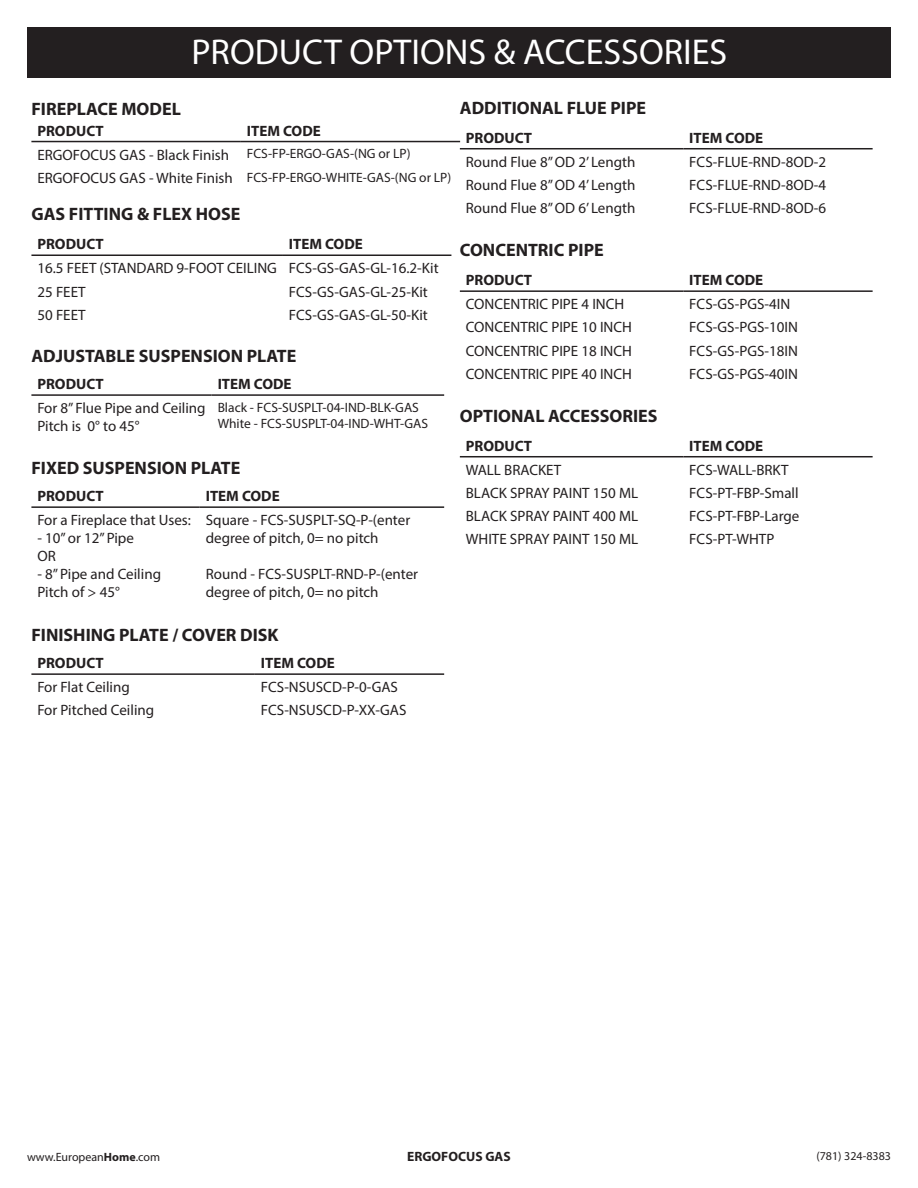
<style>
.page{position:relative;width:918px;height:1188px;background:#fff}
.page>*{position:absolute;margin:0;border:0;box-sizing:border-box;transform-origin:0 0}
.t1{font:36px "Myriad Pro";color:#fff}
.t2{font:700 18px "Myriad Pro";color:#231f20}
.t3{font:15px/18px "Myriad Pro";color:#231f20}
.t4{font:700 15px "Myriad Pro";color:#231f20}
.t5{font:13.5px "Myriad Pro";color:#231f20}
.t6{font:700 13.5px "Myriad Pro";color:#231f20}
.t7{font:12px "Myriad Pro";color:#231f20}
.s1{font-weight:700}
</style>
<div class="page">
<div style="left:27px;top:27px;width:864px;height:51px;background:#231f20"></div>
<hr style="left:31px;top:141px;width:210px;height:1px;background:#231f20">
<hr style="left:241px;top:141px;width:219px;height:1px;background:#231f20">
<hr style="left:31px;top:506px;width:169px;height:2px;background:#231f20">
<hr style="left:200px;top:506px;width:244px;height:2px;background:#231f20">
<hr style="left:31px;top:673px;width:224px;height:2px;background:#231f20">
<hr style="left:255px;top:673px;width:189px;height:2px;background:#231f20">
<hr style="left:460px;top:148px;width:223px;height:1px;background:#231f20">
<hr style="left:683px;top:148px;width:190px;height:1px;background:#231f20">
<hr style="left:460px;top:456px;width:223px;height:1px;background:#231f20">
<hr style="left:683px;top:456px;width:190px;height:1px;background:#231f20">
<hr style="left:460px;top:290px;width:223px;height:2px;background:#231f20">
<hr style="left:683px;top:290px;width:190px;height:2px;background:#231f20">
<hr style="left:31px;top:255px;width:252px;height:1px;background:#231f20">
<hr style="left:283px;top:255px;width:168px;height:1px;background:#231f20">
<hr style="left:31px;top:394px;width:181px;height:2px;background:#231f20">
<hr style="left:212px;top:394px;width:232px;height:2px;background:#231f20">
<h1 class="t1" style="left:191px;top:29px;width:537px">PRODUCT OPTIONS &amp; ACCESSORIES</h1>
<p class="t2" style="left:31px;top:98px;width:151px">FIREPLACE MODEL</p>
<p class="t2" style="left:460px;top:96px;width:188px">ADDITIONAL FLUE PIPE</p>
<p class="t4" style="left:37px;top:121px;width:68px">PRODUCT</p>
<p class="t4" style="left:247px;top:121px;width:75px">ITEM CODE</p>
<p class="t3" style="left:37px;top:145px;width:193px">ERGOFOCUS GAS - Black Finish</p>
<p class="t5" style="left:247px;top:146px;width:165px">FCS-FP-ERGO-GAS-(NG or LP)</p>
<p class="t3" style="left:37px;top:169px;width:197px">ERGOFOCUS GAS - White Finish</p>
<p class="t5" style="left:247px;top:169px;width:206px">FCS-FP-ERGO-WHITE-GAS-(NG or LP)</p>
<p class="t2" style="left:31px;top:203px;width:211px">GAS FITTING &amp; FLEX HOSE</p>
<p class="t4" style="left:37px;top:234px;width:68px">PRODUCT</p>
<p class="t4" style="left:289px;top:234px;width:75px">ITEM CODE</p>
<p class="t3" style="left:37px;top:259px;width:241px">16.5 FEET (STANDARD 9-FOOT CEILING</p>
<p class="t3" style="left:289px;top:259px;width:151px">FCS-GS-GAS-GL-16.2-Kit</p>
<p class="t3" style="left:37px;top:282px;width:50px">25 FEET</p>
<p class="t3" style="left:289px;top:282px;width:140px">FCS-GS-GAS-GL-25-Kit</p>
<p class="t3" style="left:37px;top:305px;width:50px">50 FEET</p>
<p class="t3" style="left:289px;top:305px;width:140px">FCS-GS-GAS-GL-50-Kit</p>
<p class="t2" style="left:31px;top:344px;width:266px">ADJUSTABLE SUSPENSION PLATE</p>
<p class="t4" style="left:37px;top:374px;width:68px">PRODUCT</p>
<p class="t4" style="left:218px;top:374px;width:75px">ITEM CODE</p>
<p class="t3" style="left:37px;top:399px;width:170px">For 8” Flue Pipe and Ceiling</p>
<p class="t3" style="left:37px;top:417px;width:104px">Pitch is 0° to 45°</p>
<p class="t5" style="left:218px;top:399px;width:203px">Black - FCS-SUSPLT-04-IND-BLK-GAS</p>
<p class="t5" style="left:218px;top:415px;width:212px">White - FCS-SUSPLT-04-IND-WHT-GAS</p>
<p class="t2" style="left:31px;top:456px;width:210px">FIXED SUSPENSION PLATE</p>
<p class="t4" style="left:37px;top:486px;width:68px">PRODUCT</p>
<p class="t4" style="left:206px;top:486px;width:75px">ITEM CODE</p>
<p class="t3" style="left:37px;top:511px;width:155px">For a Fireplace that Uses:</p>
<p class="t3" style="left:37px;top:529px;width:98px">- 10” or 12” Pipe</p>
<p class="t3" style="left:37px;top:547px;width:20px">OR</p>
<p class="t3" style="left:37px;top:565px;width:125px">- 8” Pipe and Ceiling<br>Pitch of &gt; 45°</p>
<p class="t3" style="left:206px;top:511px;width:206px">Square - FCS-SUSPLT-SQ-P-(enter degree of pitch, 0= no pitch</p>
<p class="t3" style="left:206px;top:565px;width:214px">Round - FCS-SUSPLT-RND-P-(enter degree of pitch, 0= no pitch</p>
<p class="t4" style="left:466px;top:128px;width:68px">PRODUCT</p>
<p class="t4" style="left:689px;top:128px;width:75px">ITEM CODE</p>
<p class="t3" style="left:466px;top:152px;width:171px">Round Flue 8” OD 2’ Length</p>
<p class="t3" style="left:689px;top:152px;width:138px">FCS-FLUE-RND-8OD-2</p>
<p class="t3" style="left:466px;top:176px;width:171px">Round Flue 8” OD 4’ Length</p>
<p class="t3" style="left:689px;top:176px;width:138px">FCS-FLUE-RND-8OD-4</p>
<p class="t3" style="left:466px;top:199px;width:171px">Round Flue 8” OD 6’ Length</p>
<p class="t3" style="left:689px;top:199px;width:138px">FCS-FLUE-RND-8OD-6</p>
<p class="t2" style="left:460px;top:239px;width:145px">CONCENTRIC PIPE</p>
<p class="t4" style="left:466px;top:270px;width:68px">PRODUCT</p>
<p class="t4" style="left:689px;top:270px;width:75px">ITEM CODE</p>
<p class="t3" style="left:466px;top:295px;width:160px">CONCENTRIC PIPE 4 INCH</p>
<p class="t3" style="left:689px;top:295px;width:102px">FCS-GS-PGS-4IN</p>
<p class="t3" style="left:466px;top:318px;width:168px">CONCENTRIC PIPE 10 INCH</p>
<p class="t3" style="left:689px;top:318px;width:110px">FCS-GS-PGS-10IN</p>
<p class="t3" style="left:466px;top:341px;width:168px">CONCENTRIC PIPE 18 INCH</p>
<p class="t3" style="left:689px;top:341px;width:110px">FCS-GS-PGS-18IN</p>
<p class="t3" style="left:466px;top:365px;width:168px">CONCENTRIC PIPE 40 INCH</p>
<p class="t3" style="left:689px;top:365px;width:110px">FCS-GS-PGS-40IN</p>
<p class="t2" style="left:460px;top:404px;width:199px">OPTIONAL ACCESSORIES</p>
<p class="t4" style="left:466px;top:436px;width:68px">PRODUCT</p>
<p class="t4" style="left:689px;top:436px;width:75px">ITEM CODE</p>
<p class="t3" style="left:466px;top:460px;width:97px">WALL BRACKET</p>
<p class="t3" style="left:689px;top:460px;width:101px">FCS-WALL-BRKT</p>
<p class="t3" style="left:466px;top:484px;width:174px">BLACK SPRAY PAINT 150 ML</p>
<p class="t3" style="left:689px;top:484px;width:111px">FCS-PT-FBP-Small</p>
<p class="t3" style="left:466px;top:507px;width:174px">BLACK SPRAY PAINT 400 ML</p>
<p class="t3" style="left:689px;top:507px;width:112px">FCS-PT-FBP-Large</p>
<p class="t3" style="left:466px;top:530px;width:174px">WHITE SPRAY PAINT 150 ML</p>
<p class="t3" style="left:689px;top:530px;width:87px">FCS-PT-WHTP</p>
<p class="t2" style="left:31px;top:623px;width:249px">FINISHING PLATE / COVER DISK</p>
<p class="t4" style="left:37px;top:653px;width:68px">PRODUCT</p>
<p class="t4" style="left:261px;top:653px;width:75px">ITEM CODE</p>
<p class="t3" style="left:37px;top:678px;width:94px">For Flat Ceiling</p>
<p class="t3" style="left:261px;top:678px;width:139px">FCS-NSUSCD-P-0-GAS</p>
<p class="t3" style="left:37px;top:701px;width:118px">For Pitched Ceiling</p>
<p class="t3" style="left:261px;top:701px;width:147px">FCS-NSUSCD-P-XX-GAS</p>
<p class="t7" style="left:27px;top:1150px;width:135px">www.European<span class="s1">Home</span>.com</p>
<p class="t6" style="left:407px;top:1148px;width:105px">ERGOFOCUS GAS</p>
<p class="t7" style="left:816px;top:1149px;width:76px">(781) 324-8383</p>
</div>
